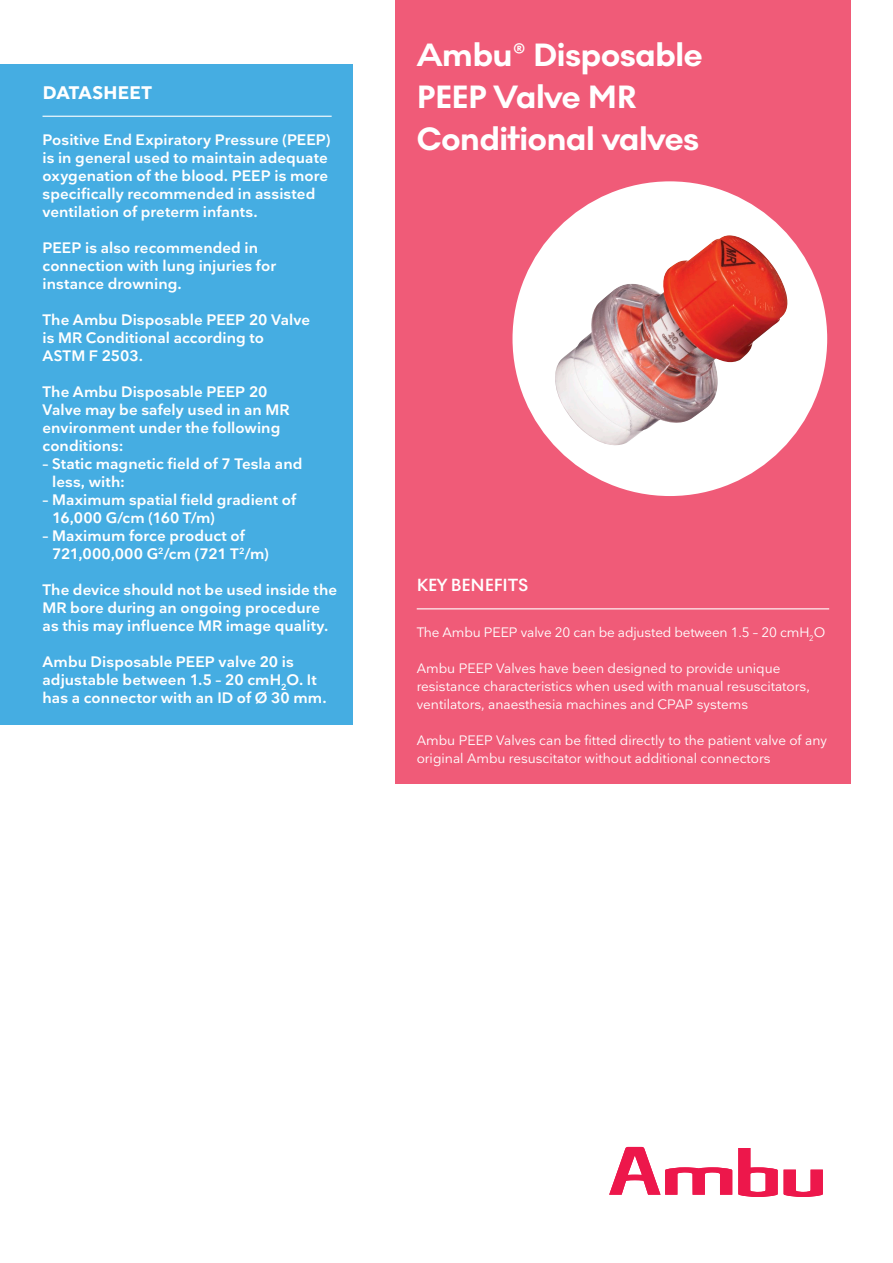
<style>
.page{position:relative;width:893px;height:1263px;background:#fff}
.page>*{position:absolute;margin:0;border:0;box-sizing:border-box;transform-origin:0 0}
.t1{font:700 33px/42px "Noir No 1";letter-spacing:-.01em;color:#fff}
.t2{font:600 18px "Noir No 1";color:#fff}
.t3{font:700 18px "Nationale";letter-spacing:.015em;color:#fff}
.t4{font:600 15px/18px "Nationale";letter-spacing:.005em;color:#fff}
.t5{font:13.5px/18px "Nationale";color:#fff}
</style>
<div class="page">
<div style="left:395px;top:0;width:455px;height:784px;background:#f05b78"></div>
<div style="left:512px;top:181px;width:315px;height:315px;background:#fff;border-radius:50%"></div>
<img style="left:555px;top:235px;width:239px;height:213px">
<hr style="left:417px;top:608px;width:412px;height:1px;background:#fff">
<div style="left:0;top:64px;width:353px;height:660px;background:#45ade2"></div>
<hr style="left:43px;top:116px;width:289px;height:1px;background:#fff">
<svg style="left:784px;top:1169px;width:39px;height:28px"></svg>
<svg style="left:738px;top:1148px;width:40px;height:49px"></svg>
<svg style="left:609px;top:1147px;width:123px;height:48px"></svg>
<p class="t3" style="left:43px;top:81px;width:111px">DATASHEET</p>
<p class="t4" style="left:43px;top:131px;width:289px">Positive End Expiratory Pressure (PEEP) is in general used to maintain adequate oxygenation of the blood. PEEP is more specifically recommended in assisted ventilation of preterm infants.</p>
<p class="t4" style="left:43px;top:239px;width:235px">PEEP is also recommended in connection with lung injuries for instance drowning.</p>
<p class="t4" style="left:43px;top:311px;width:269px">The Ambu Disposable PEEP 20 Valve is MR Conditional according to<br>ASTM F 2503.</p>
<p class="t4" style="left:43px;top:383px;width:249px">The Ambu Disposable PEEP 20<br>Valve may be safely used in an MR environment under the following conditions:</p>
<p class="t4" style="left:52px;top:455px;width:252px;text-indent:-10px">– Static magnetic field of 7 Tesla and less, with:</p>
<p class="t4" style="left:52px;top:491px;width:246px;text-indent:-10px">– Maximum spatial field gradient of<br>16,000 G/cm (160 T/m)</p>
<p class="t4" style="left:52px;top:527px;width:218px;text-indent:-10px">– Maximum force product of<br>721,000,000 G<sup>2</sup>/cm (721 T<sup>2</sup>/m)</p>
<p class="t4" style="left:43px;top:581px;width:296px">The device should not be used inside the<br>MR bore during an ongoing procedure as this may influence MR image quality.</p>
<p class="t4" style="left:43px;top:653px;width:286px">Ambu Disposable PEEP valve 20 is adjustable between 1.5 – 20 cmH<sub>2</sub>O. It has a connector with an ID of Ø 30 mm.</p>
<h1 class="t1" style="left:417px;top:34px;width:287px">Ambu® Disposable<br>PEEP Valve MR<br>Conditional valves</h1>
<p class="t2" style="left:417px;top:572px;width:113px">KEY BENEFITS</p>
<p class="t5" style="left:417px;top:623px;width:410px">The Ambu PEEP valve 20 can be adjusted between 1.5 – 20 cmH<sub>2</sub>O</p>
<p class="t5" style="left:417px;top:659px;width:394px">Ambu PEEP Valves have been designed to provide unique resistance characteristics when used with manual resuscitators, ventilators, anaesthesia machines and CPAP systems</p>
<p class="t5" style="left:417px;top:731px;width:412px">Ambu PEEP Valves can be fitted directly to the patient valve of any original Ambu resuscitator without additional connectors</p>
</div>
